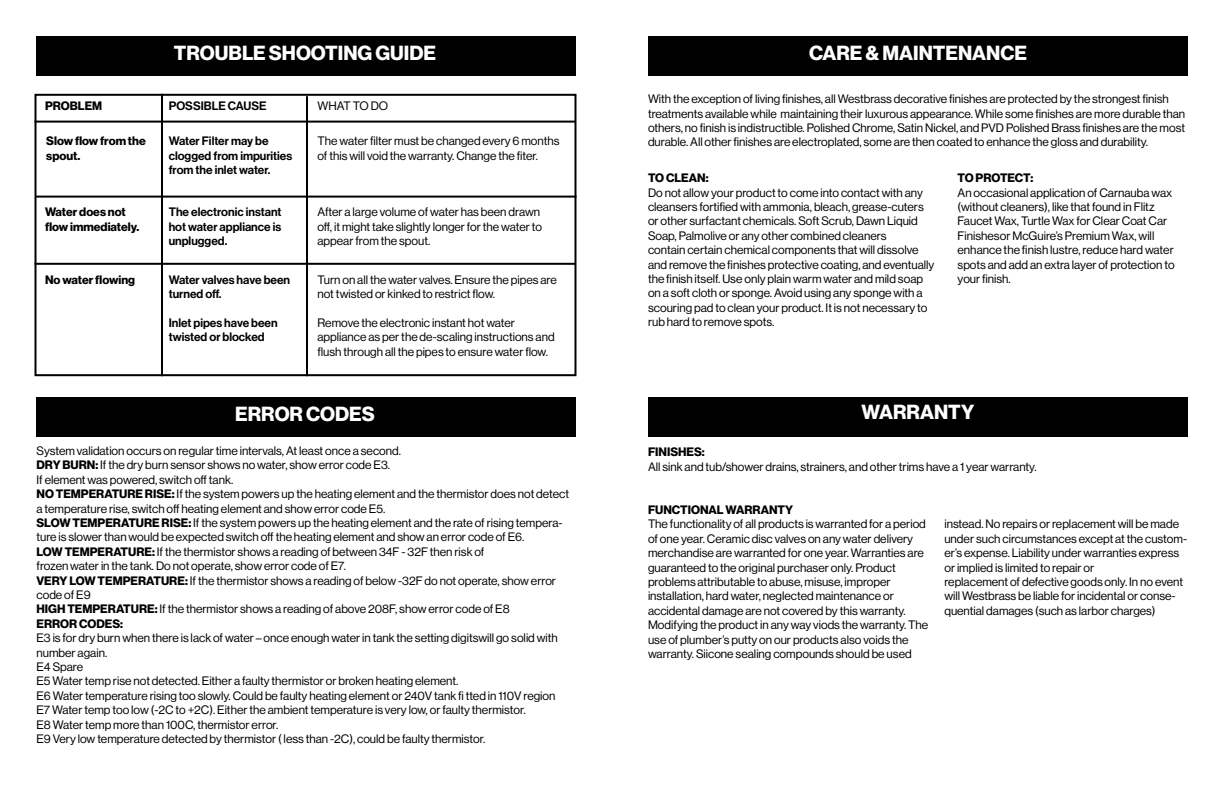
<style>
.page{position:relative;width:1224px;height:792px;background:#fff}
.page>*{position:absolute;margin:0;border:0;box-sizing:border-box;transform-origin:0 0}
.t1{font:20px "N Haas Grotesk DS Pro 75 Bd";color:#fff}
.t2{font:12px/14.4px "N Haas Grotesk DS Pro 55 Rg";color:#000}
.t3{font:12px/14.4px "N Haas Grotesk DS Pro 65 Md";color:#000}
.t4{font:12px/14.4px "N Haas Grotesk DS Pro 75 Bd";color:#000}
.s1{font-family:"N Haas Grotesk DS Pro 75 Bd"}
</style>
<div class="page">
<div style="left:34px;top:94px;width:542px;height:282px;border:2px solid #000"></div>
<div style="left:36px;top:36px;width:540px;height:40px;background:#000"></div>
<hr style="left:161px;top:94px;width:2px;height:282px;background:#000">
<hr style="left:306px;top:96px;width:2px;height:280px;background:#000">
<hr style="left:34px;top:121px;width:542px;height:2px;background:#000">
<hr style="left:36px;top:196px;width:540px;height:2px;background:#000">
<hr style="left:34px;top:263px;width:542px;height:2px;background:#000">
<div style="left:36px;top:397px;width:540px;height:40px;background:#000"></div>
<div style="left:648px;top:36px;width:540px;height:40px;background:#000"></div>
<div style="left:648px;top:397px;width:540px;height:40px;background:#000"></div>
<h1 class="t1" style="left:174px;top:41px;width:264px">TROUBLE SHOOTING GUIDE</h1>
<p class="t4" style="left:45px;top:99px;width:59px">PROBLEM</p>
<p class="t3" style="left:169px;top:99px;width:99px">POSSIBLE CAUSE</p>
<p class="t2" style="left:318px;top:99px;width:72px">WHAT TO DO</p>
<p class="t2" style="left:318px;top:134px;width:244px">The water filter must be changed every 6 months of this will void the warranty. Change the fiter.</p>
<p class="t4" style="left:46px;top:134px;width:101px">Slow flow from the spout.</p>
<p class="t3" style="left:169px;top:134px;width:125px">Water Filter may be clogged from impurities from the inlet water.</p>
<p class="t3" style="left:169px;top:205px;width:114px;text-align:justify">The electronic instant hot water appliance is unplugged.</p>
<p class="t3" style="left:169px;top:272px;width:123px">Water valves have been turned off.</p>
<p class="t3" style="left:169px;top:316px;width:111px">Inlet pipes have been twisted or blocked</p>
<p class="t2" style="left:318px;top:205px;width:226px">After a large volume of water has been drawn off, it might take slightly longer for the water to appear from the spout.</p>
<p class="t2" style="left:318px;top:272px;width:241px">Turn on all the water valves. Ensure the pipes are not twisted or kinked to restrict flow.</p>
<p class="t2" style="left:318px;top:315px;width:239px">Remove the electronic instant hot water appliance as per the de-scaling instructions and flush through all the pipes to ensure water flow.</p>
<p class="t4" style="left:45px;top:205px;width:96px">Water does not flow immediately.</p>
<p class="t4" style="left:45px;top:272px;width:91px">No water flowing</p>
<h1 class="t1" style="left:235px;top:402px;width:141px">ERROR CODES</h1>
<p class="t2" style="left:37px;top:444px;width:534px">System validation occurs on regular time intervals, At least once a second.<br><span class="s1">DRY BURN:</span> If the dry burn sensor shows no water, show error code E3.<br>If element was powered, switch off tank.<br><span class="s1">NO TEMPERATURE RISE:</span> If the system powers up the heating element and the thermistor does not detect a temperature rise, switch off heating element and show error code E5.<br><span class="s1">SLOW TEMPERATURE RISE:</span> If the system powers up the heating element and the rate of rising tempera&shy;ture is slower than would be expected switch off the heating element and show an error code of E6.<br><span class="s1">LOW TEMPERATURE:</span> If the thermistor shows a reading of between 34F - 32F then risk of<br>frozen water in the tank. Do not operate, show error code of E7.<br><span class="s1">VERY LOW TEMPERATURE:</span> If the thermistor shows a reading of below -32F do not operate, show error code of E9<br><span class="s1">HIGH TEMPERATURE:</span> If the thermistor shows a reading of above 208F, show error code of E8</p>
<p class="t4" style="left:37px;top:617px;width:88px">ERROR CODES:</p>
<p class="t2" style="left:37px;top:631px;width:523px">E3 is for dry burn when there is lack of water – once enough water in tank the setting digitswill go solid with number again.<br>E4 Spare<br>E5 Water temp rise not detected. Either a faulty thermistor or broken heating element.<br>E6 Water temperature rising too slowly. Could be faulty heating element or 240V tank fi tted in 110V region E7 Water temp too low (-2C to +2C). Either the ambient temperature is very low, or faulty thermistor.<br>E8 Water temp more than 100C, thermistor error.<br>E9 Very low temperature detected by thermistor ( less than -2C), could be faulty thermistor.</p>
<h1 class="t1" style="left:809px;top:41px;width:220px">CARE &amp; MAINTENANCE</h1>
<p class="t2" style="left:648px;top:92px;width:539px">With the exception of living finishes, all Westbrass decorative finishes are protected by the strongest finish treatments available while maintaining their luxurous appearance. While some finishes are more durable than others, no finish is indistructible. Polished Chrome, Satin Nickel, and PVD Polished Brass finishes are the most durable. All other finishes are electroplated, some are then coated to enhance the gloss and durability.</p>
<p class="t4" style="left:648px;top:171px;width:62px">TO CLEAN:</p>
<p class="t2" style="left:648px;top:185px;width:288px">Do not allow your product to come into contact with any cleansers fortified with ammonia, bleach, grease-cuters or other surfactant chemicals. Soft Scrub, Dawn Liquid Soap, Palmolive or any other combined cleaners<br>contain certain chemical components that will dissolve and remove the finishes protective coating, and eventually the finish itself. Use only plain warm water and mild soap on a soft cloth or sponge. Avoid using any sponge with a scouring pad to clean your product. It is not necessary to rub hard to remove spots.</p>
<p class="t4" style="left:958px;top:171px;width:77px">TO PROTECT:</p>
<p class="t2" style="left:958px;top:185px;width:219px">An occasional application of Carnauba wax (without cleaners), like that found in Flitz Faucet Wax, Turtle Wax for Clear Coat Car Finishesor McGuire’s Premium Wax, will enhance the finish lustre, reduce hard water spots and add an extra layer of protection to your finish.</p>
<h1 class="t1" style="left:862px;top:400px;width:114px">WARRANTY</h1>
<p class="t4" style="left:648px;top:445px;width:58px">FINISHES:</p>
<p class="t2" style="left:648px;top:459px;width:390px">All sink and tub/shower drains, strainers, and other trims have a 1 year warranty.</p>
<p class="t4" style="left:648px;top:503px;width:147px">FUNCTIONAL WARRANTY</p>
<p class="t2" style="left:648px;top:517px;width:282px">The functionality of all products is warranted for a period of one year. Ceramic disc valves on any water delivery merchandise are warranted for one year. Warranties are guaranteed to the original purchaser only. Product problems attributable to abuse, misuse, improper installation, hard water, neglected maintenance or accidental damage are not covered by this warranty.<br>Modifying the product in any way viods the warranty. The use of plumber’s putty on our products also voids the warranty. Siicone sealing compounds should be used</p>
<p class="t2" style="left:944px;top:517px;width:244px">instead. No repairs or replacement will be made under such circumstances except at the custom&shy;er’s expense. Liability under warranties express or implied is limited to repair or<br>replacement of defective goods only. In no event will Westbrass be liable for incidental or conse&shy;quential damages (such as larbor charges)</p>
</div>
